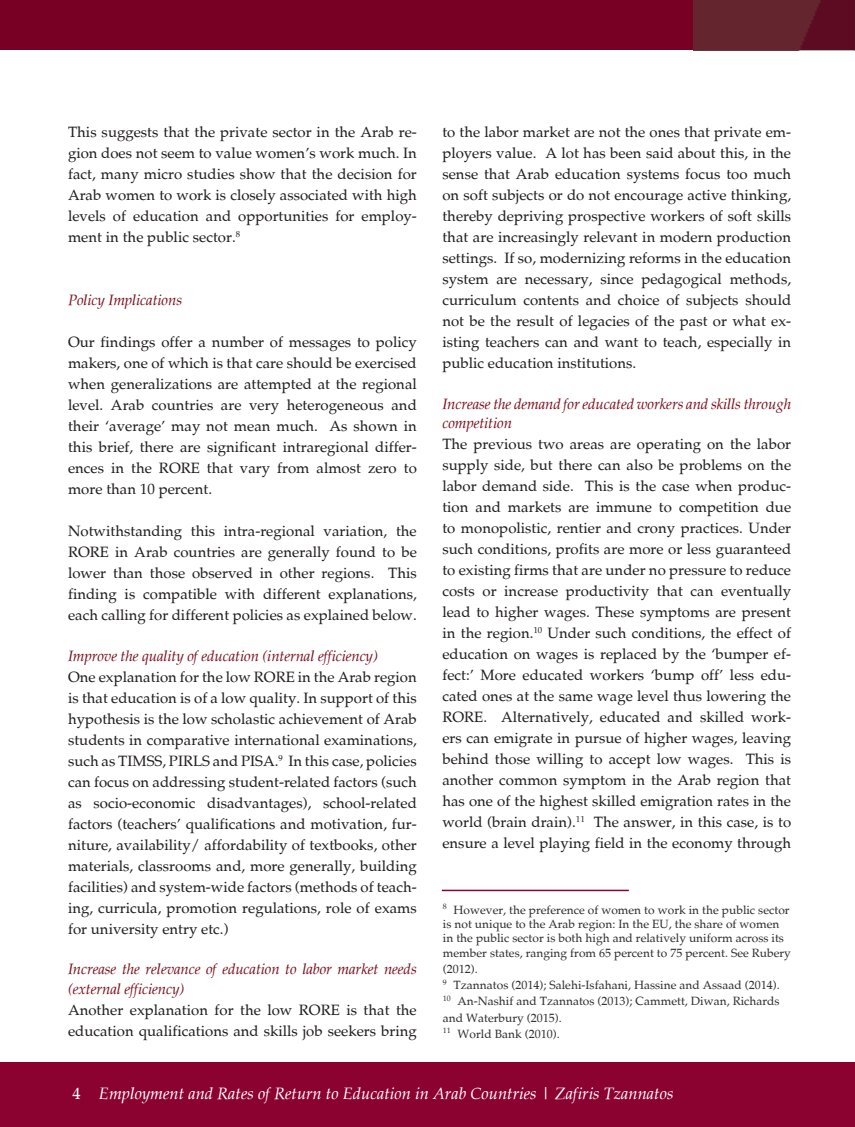
<style>
.page{position:relative;width:855px;height:1127px;background:#fff}
.page>*{position:absolute;margin:0;border:0;box-sizing:border-box;transform-origin:0 0}
.t1{font:italic 16.5px "Palatia";color:#fff}
.references{font:15px/21px "Palatia";color:#231f20;text-align:justify}
.references-2{font:italic 15px/19.5px "Palatia";letter-spacing:-.01em;color:#7b121e}
.t2{font:12px/14.4px "Palatia";color:#312f30}
.s1{font-style:normal}
</style>
<div class="page">
<div style="left:0;top:0;width:855px;height:50px;background:#790025"></div>
<img style="left:693px;top:0;width:162px;height:50px">
<div style="left:0;top:1062px;width:855px;height:65px;background:#8b012f"></div>
<hr style="left:442px;top:890px;width:187px;height:1px;background:#8b012f">
<p class="references" style="left:68px;top:121px;width:350px">This suggests that the private sector in the Arab re&shy;gion does not seem to value women’s work much. In fact, many micro studies show that the decision for Arab women to work is closely associated with high levels of education and opportunities for employ&shy;ment in the public sector.<sup>8</sup></p>
<p class="references-2" style="left:68px;top:290px;width:116px">Policy Implications</p>
<p class="references" style="left:68px;top:331px;width:350px">Our findings offer a number of messages to policy makers, one of which is that care should be exercised when generalizations are attempted at the regional level. Arab countries are very heterogeneous and their ‘average’ may not mean much. As shown in this brief, there are significant intraregional differ&shy;ences in the RORE that vary from almost zero to more than 10 percent.</p>
<p class="references" style="left:68px;top:520px;width:350px">Notwithstanding this intra-regional variation, the RORE in Arab countries are generally found to be lower than those observed in other regions. This finding is compatible with different explanations, each calling for different policies as explained below.</p>
<p class="references-2" style="left:68px;top:646px;width:311px">Improve the quality of education (internal efficiency)</p>
<p class="references" style="left:68px;top:666px;width:350px">One explanation for the low RORE in the Arab region is that education is of a low quality. In support of this hypothesis is the low scholastic achievement of Arab students in comparative international examinations, such as TIMSS, PIRLS and PISA.<sup>9</sup> In this case, policies can focus on addressing student-related factors (such as socio-economic disadvantages), school-related factors (teachers’ qualifications and motivation, fur&shy;niture, availability/ affordability of textbooks, other materials, classrooms and, more generally, building facilities) and system-wide factors (methods of teach&shy;ing, curricula, promotion regulations, role of exams for university entry etc.)</p>
<p class="references-2" style="left:68px;top:959px;width:350px">Increase the relevance of education to labor market needs (external efficiency)</p>
<p class="references" style="left:68px;top:999px;width:350px">Another explanation for the low RORE is that the education qualifications and skills job seekers bring</p>
<p class="references" style="left:442px;top:121px;width:350px">to the labor market are not the ones that private em&shy;ployers value. A lot has been said about this, in the sense that Arab education systems focus too much on soft subjects or do not encourage active thinking, thereby depriving prospective workers of soft skills that are increasingly relevant in modern production settings. If so, modernizing reforms in the education system are necessary, since pedagogical methods, curriculum contents and choice of subjects should not be the result of legacies of the past or what ex&shy;isting teachers can and want to teach, especially in public education institutions.</p>
<p class="references-2" style="left:442px;top:394px;width:350px">Increase the demand for educated workers and skills through competition</p>
<p class="references" style="left:442px;top:433px;width:350px">The previous two areas are operating on the labor supply side, but there can also be problems on the labor demand side. This is the case when produc&shy;tion and markets are immune to competition due to monopolistic, rentier and crony practices. Under such conditions, profits are more or less guaranteed to existing firms that are under no pressure to reduce costs or increase productivity that can eventually lead to higher wages. These symptoms are present in the region.<sup>10</sup> Under such conditions, the effect of education on wages is replaced by the ‘bumper ef&shy;fect:’ More educated workers ‘bump off’ less edu&shy;cated ones at the same wage level thus lowering the RORE. Alternatively, educated and skilled work&shy;ers can emigrate in pursue of higher wages, leaving behind those willing to accept low wages. This is another common symptom in the Arab region that has one of the highest skilled emigration rates in the world (brain drain).<sup>11</sup> The answer, in this case, is to ensure a level playing field in the economy through</p>
<p class="t2" style="left:443px;top:902px;width:349px"><sup>8</sup> However, the preference of women to work in the public sector is not unique to the Arab region: In the EU, the share of women in the public sector is both high and relatively uniform across its member states, ranging from 65 percent to 75 percent. See Rubery</p>
<p class="t2" style="left:443px;top:962px;width:36px">(2012).</p>
<p class="t2" style="left:443px;top:978px;width:338px"><sup>9</sup> Tzannatos (2014); Salehi-Isfahani, Hassine and Assaad (2014).</p>
<p class="t2" style="left:443px;top:993px;width:338px;line-height:16.2px"><sup>10</sup> An-Nashif and Tzannatos (2013); Cammett, Diwan, Richards and Waterbury (2015).</p>
<p class="t2" style="left:443px;top:1026px;width:118px"><sup>11</sup> World Bank (2010).</p>
<p class="t1" style="left:72px;top:1083px;width:602px"><span class="s1">4</span> Employment and Rates of Return to Education in Arab Countries | Zafiris Tzannatos</p>
</div>
